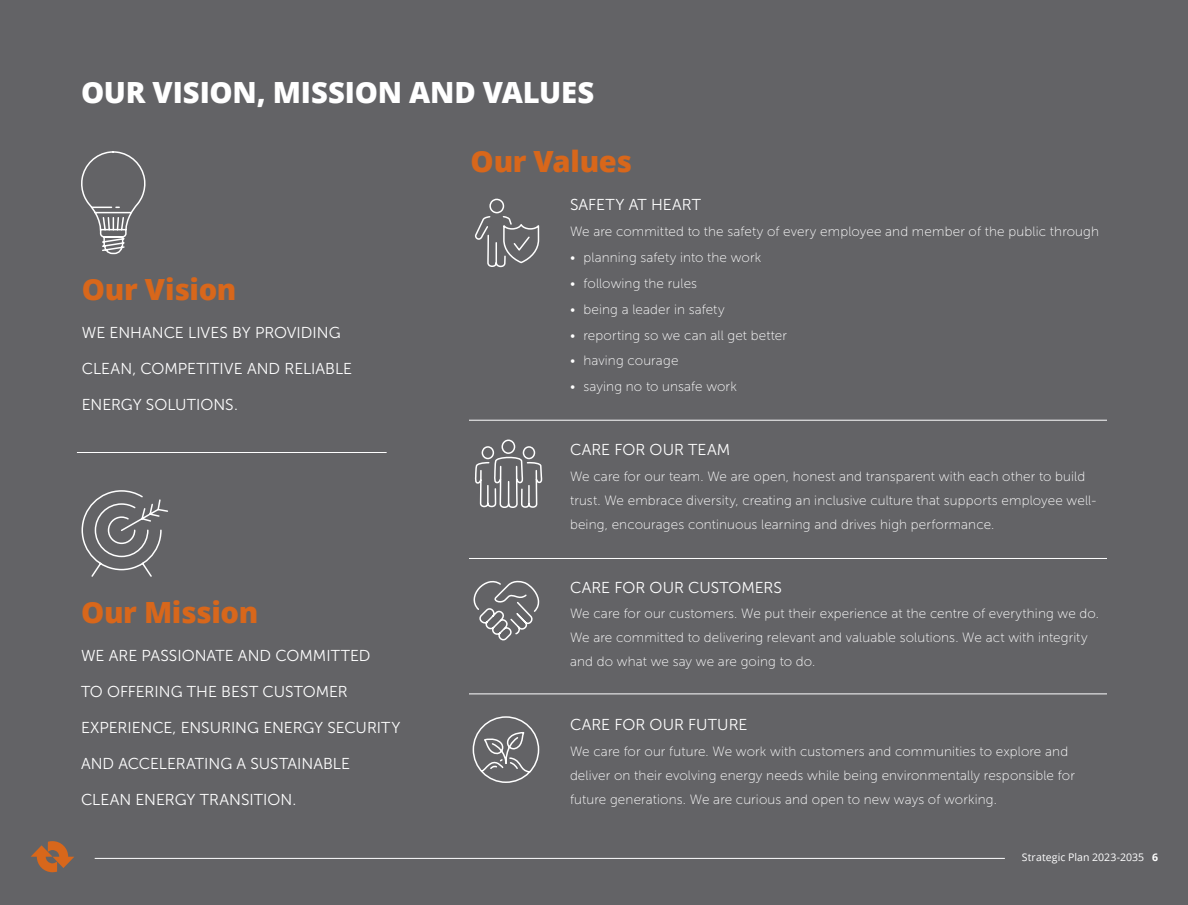
<style>
.page{position:relative;width:1188px;height:905px;background:#fff}
.page>*{position:absolute;margin:0;border:0;box-sizing:border-box;transform-origin:0 0}
.Headline{font:800 29.25px "Open Sans";letter-spacing:-.01em;color:#d8671b}
.Headline_ALL_CAPS{font:800 29.25px "Open Sans";letter-spacing:-.01em;color:#fff}
.Subhead_1_White{font:15.75px "Museo Sans 300";color:#fff}
.Body_9_16{font:13.5px/24px "Museo Sans 100";letter-spacing:.01em;color:#fff}
.t1{font:10.5px "Open Sans";letter-spacing:.01em;color:#fff}
.s1{font-weight:700}
</style>
<div class="page">
<div style="left:0;top:0;width:1188px;height:904px;background:#636366"></div>
<hr style="left:95px;top:858px;width:910px;height:1px;background:#fff">
<svg style="left:31px;top:841px;width:43px;height:31px"></svg>
<svg style="left:81px;top:490px;width:87px;height:87px"></svg>
<svg style="left:472px;top:716px;width:68px;height:67px"></svg>
<svg style="left:473px;top:580px;width:66px;height:61px"></svg>
<hr style="left:77px;top:452px;width:310px;height:1px;background:#fff">
<hr style="left:469px;top:420px;width:638px;height:1px;background:#fff">
<hr style="left:469px;top:558px;width:638px;height:1px;background:#fff">
<hr style="left:469px;top:693px;width:638px;height:1px;background:#fff">
<svg style="left:474px;top:198px;width:70px;height:310px"></svg>
<hr style="left:1187px;top:0;width:1px;height:264px;background:#d8671b">
<svg style="left:81px;top:151px;width:65px;height:104px"></svg>
<p class="Headline_ALL_CAPS" style="left:81px;top:70px;width:515px">OUR VISION, MISSION AND VALUES</p>
<p class="Headline" style="left:82px;top:267px;width:156px">Our Vision</p>
<p class="Subhead_1_White" style="left:82px;top:323px;width:260px">WE ENHANCE LIVES BY PROVIDING</p>
<p class="Subhead_1_White" style="left:82px;top:359px;width:272px">CLEAN, COMPETITIVE AND RELIABLE</p>
<p class="Subhead_1_White" style="left:82px;top:395px;width:158px">ENERGY SOLUTIONS.</p>
<p class="Headline" style="left:81px;top:590px;width:179px">Our Mission</p>
<p class="Subhead_1_White" style="left:81px;top:647px;width:291px">WE ARE PASSIONATE AND COMMITTED</p>
<p class="Subhead_1_White" style="left:81px;top:683px;width:268px">TO OFFERING THE BEST CUSTOMER</p>
<p class="Subhead_1_White" style="left:81px;top:719px;width:321px">EXPERIENCE, ENSURING ENERGY SECURITY</p>
<p class="Subhead_1_White" style="left:81px;top:755px;width:271px">AND ACCELERATING A SUSTAINABLE</p>
<p class="Subhead_1_White" style="left:81px;top:791px;width:217px">CLEAN ENERGY TRANSITION.</p>
<p class="Headline" style="left:471px;top:139px;width:163px">Our Values</p>
<p class="Subhead_1_White" style="left:570px;top:196px;width:133px">SAFETY AT HEART</p>
<p class="Body_9_16" style="left:570px;top:219px;width:531px">We are committed to the safety of every employee and member of the public through</p>
<p class="Body_9_16" style="left:570px;top:245px;width:193px">• planning safety into the work</p>
<p class="Body_9_16" style="left:570px;top:271px;width:129px">• following the rules</p>
<p class="Body_9_16" style="left:570px;top:297px;width:156px">• being a leader in safety</p>
<p class="Body_9_16" style="left:570px;top:323px;width:219px">• reporting so we can all get better</p>
<p class="Body_9_16" style="left:570px;top:349px;width:110px">• having courage</p>
<p class="Body_9_16" style="left:570px;top:375px;width:168px">• saying no to unsafe work</p>
<p class="Subhead_1_White" style="left:570px;top:441px;width:162px">CARE FOR OUR TEAM</p>
<p class="Body_9_16" style="left:570px;top:464px;width:528px">We care for our team. We are open, honest and transparent with each other to build trust. We embrace diversity, creating an inclusive culture that supports employee well&shy;being, encourages continuous learning and drives high performance.</p>
<p class="Subhead_1_White" style="left:570px;top:578px;width:213px">CARE FOR OUR CUSTOMERS</p>
<p class="Body_9_16" style="left:570px;top:602px;width:531px">We care for our customers. We put their experience at the centre of everything we do.<br>We are committed to delivering relevant and valuable solutions. We act with integrity and do what we say we are going to do.</p>
<p class="Subhead_1_White" style="left:570px;top:716px;width:179px">CARE FOR OUR FUTURE</p>
<p class="Body_9_16" style="left:570px;top:739px;width:506px">We care for our future. We work with customers and communities to explore and deliver on their evolving energy needs while being environmentally responsible for future generations. We are curious and open to new ways of working.</p>
<p class="t1" style="left:1022px;top:849px;width:138px">Strategic Plan 2023-2035 <span class="s1">6</span></p>
</div>
